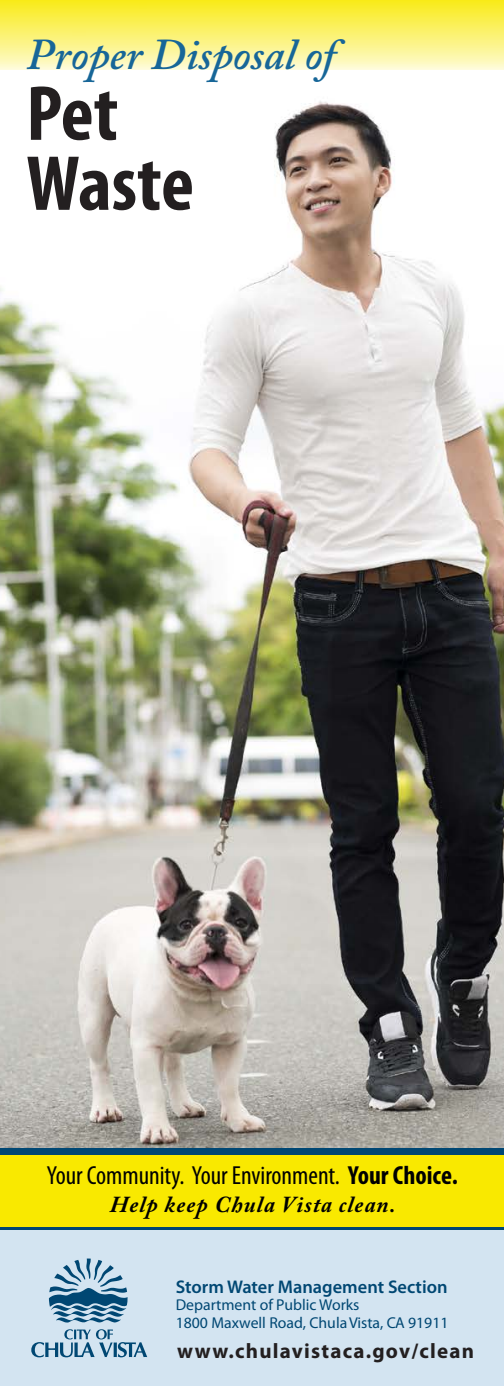
<style>
.page{position:relative;width:504px;height:1386px;background:#fff}
.page>*{position:absolute;margin:0;border:0;box-sizing:border-box;transform-origin:0 0}
.t1{font:700 condensed 78.75px/70px "Myriad Pro";letter-spacing:-.005em;color:#231f20}
.t2{font:italic 600 43.75px "Adobe Caslon Pro";color:#176698}
.t3{font:condensed 26.25px "Myriad Pro";color:#000}
.t4{font:italic 700 22.75px "Adobe Caslon Pro";letter-spacing:.05em;color:#000}
.t5{font:700 21px "Myriad Pro";letter-spacing:.06em;color:#231f20}
.t6{font:600 18.38px "Myriad Pro";color:#004773}
.t7{font:15.75px/17.5px "Myriad Pro";color:#004773}
.s1{font-weight:700}
</style>
<div class="page">
<img style="left:0;top:69px;width:504px;height:1079px">
<div style="left:0;top:0;width:504px;height:69px;background:linear-gradient(to bottom,#f9ea17,#fdfacf)"></div>
<div style="left:0;top:1151px;width:504px;height:78px;background:#f9e900"></div>
<div style="left:0;top:1229px;width:504px;height:157px;background:#d3e4f1"></div>
<div style="left:0;top:1148px;width:504px;height:6px;background:#004773"></div>
<svg style="left:31px;top:1259px;width:116px;height:98px"></svg>
<hr style="left:0;top:1228px;width:504px;height:2px;background:#004773">
<h2 class="t2" style="left:26px;top:28px;width:311px">Proper Disposal of</h2>
<h1 class="t1" style="left:26px;top:77px;width:169px">Pet<br>Waste</h1>
<h3 class="t3" style="left:47px;top:1160px;width:412px">Your Community. Your Environment. <span class="s1">Your Choice.</span></h3>
<h3 class="t4" style="left:110px;top:1191px;width:287px">Help keep Chula Vista clean.</h3>
<p class="t6" style="left:176px;top:1275px;width:273px">Storm Water Management Section</p>
<p class="t7" style="left:176px;top:1296px;width:274px">Department of Public Works<br>1800 Maxwell Road, ChulaVista, CA 91911</p>
<h3 class="t5" style="left:177px;top:1337px;width:298px">www.chulavistaca.gov/clean</h3>
</div>
